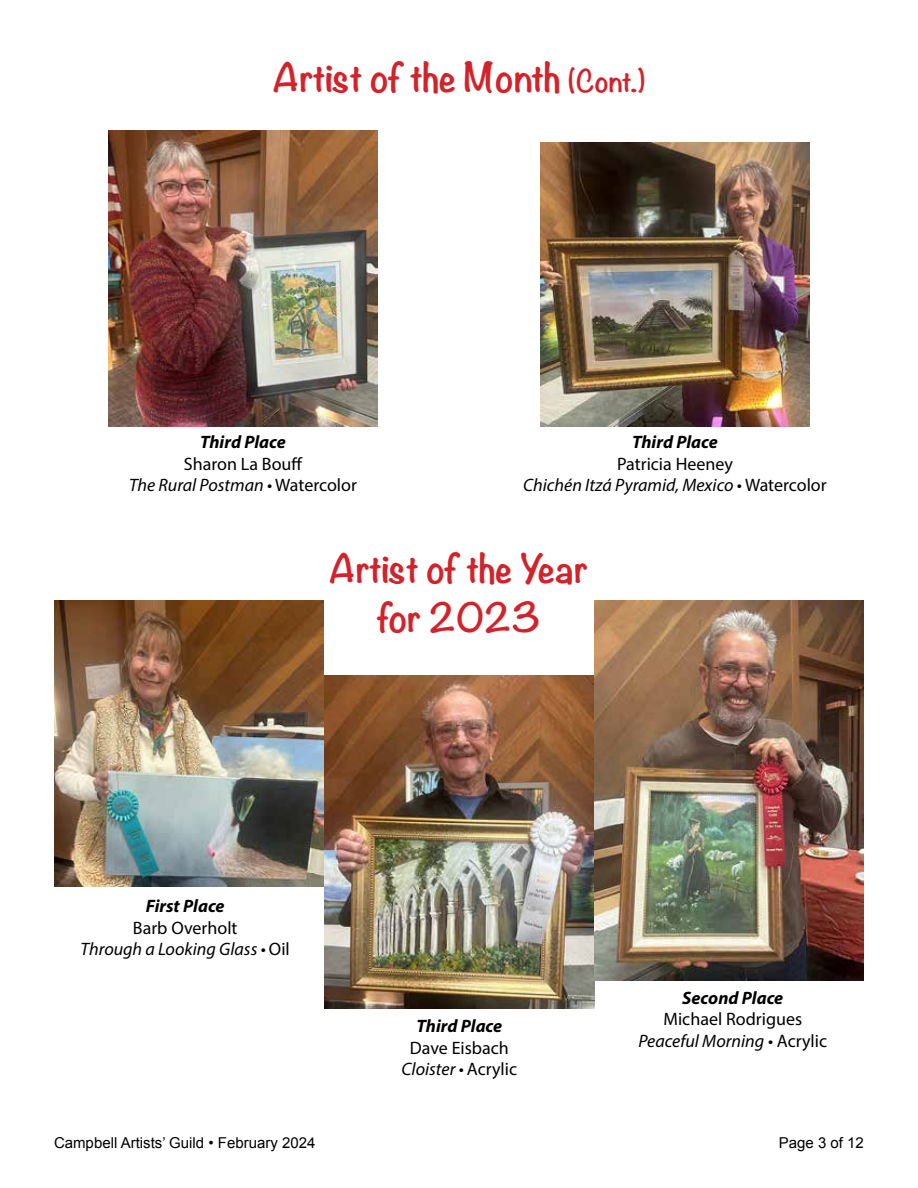
<style>
.page{position:relative;width:918px;height:1188px;background:#fff}
.page>*{position:absolute;margin:0;border:0;box-sizing:border-box;transform-origin:0 0}
.t1{font:700 36px/48.4px "Noteworthy";color:#d2232a;text-align:center}
.t2{font:18px/21.6px "Myriad Pro";color:#000;text-align:center}
.t3{font:italic 18px/21.6px "Myriad Pro";color:#000;text-align:center}
.t4{font:italic 700 18px "Myriad Pro";color:#000}
.t5{font:15px "Arial";color:#000}
.s1{font-size:27px}
.s2{font-style:italic}
.s3{font-style:normal}
</style>
<div class="page">
<img style="left:540px;top:143px;width:270px;height:283px">
<img style="left:108px;top:131px;width:270px;height:295px">
<img style="left:54px;top:600px;width:270px;height:287px">
<img style="left:325px;top:675px;width:270px;height:333px">
<img style="left:594px;top:600px;width:270px;height:380px">
<h1 class="t1" style="left:273px;top:52px;width:374px">Artist of the Month <span class="s1">(Cont.)</span></h1>
<p class="t4" style="left:200px;top:430px;width:87px">Third Place</p>
<p class="t2" style="left:129px;top:453px;width:229px">Sharon La Bouff<br><span class="s2">The Rural Postman •</span> Watercolor</p>
<p class="t4" style="left:632px;top:430px;width:87px">Third Place</p>
<p class="t3" style="left:523px;top:453px;width:305px"><span class="s3">Patricia Heeney<br></span>Chichén Itzá Pyramid, Mexico • <span class="s3">Watercolor</span></p>
<h1 class="t1" style="left:329px;top:544px;width:262px">Artist of the Year for 2023</h1>
<p class="t4" style="left:146px;top:894px;width:80px">First Place</p>
<p class="t3" style="left:81px;top:917px;width:211px"><span class="s3">Barb Overholt<br></span>Through a Looking Glass • <span class="s3">Oil</span></p>
<p class="t4" style="left:416px;top:1014px;width:87px">Third Place</p>
<p class="t2" style="left:402px;top:1036px;width:117px">Dave Eisbach<br><span class="s2">Cloister •</span> Acrylic</p>
<p class="t4" style="left:682px;top:986px;width:103px">Second Place</p>
<p class="t2" style="left:638px;top:1008px;width:190px">Michael Rodrigues<br><span class="s2">Peaceful Morning</span> • Acrylic</p>
<p class="t5" style="left:54px;top:1133px;width:263px">Campbell Artists’ Guild • February 2024</p>
<p class="t5" style="left:779px;top:1133px;width:87px">Page 3 of 12</p>
</div>
